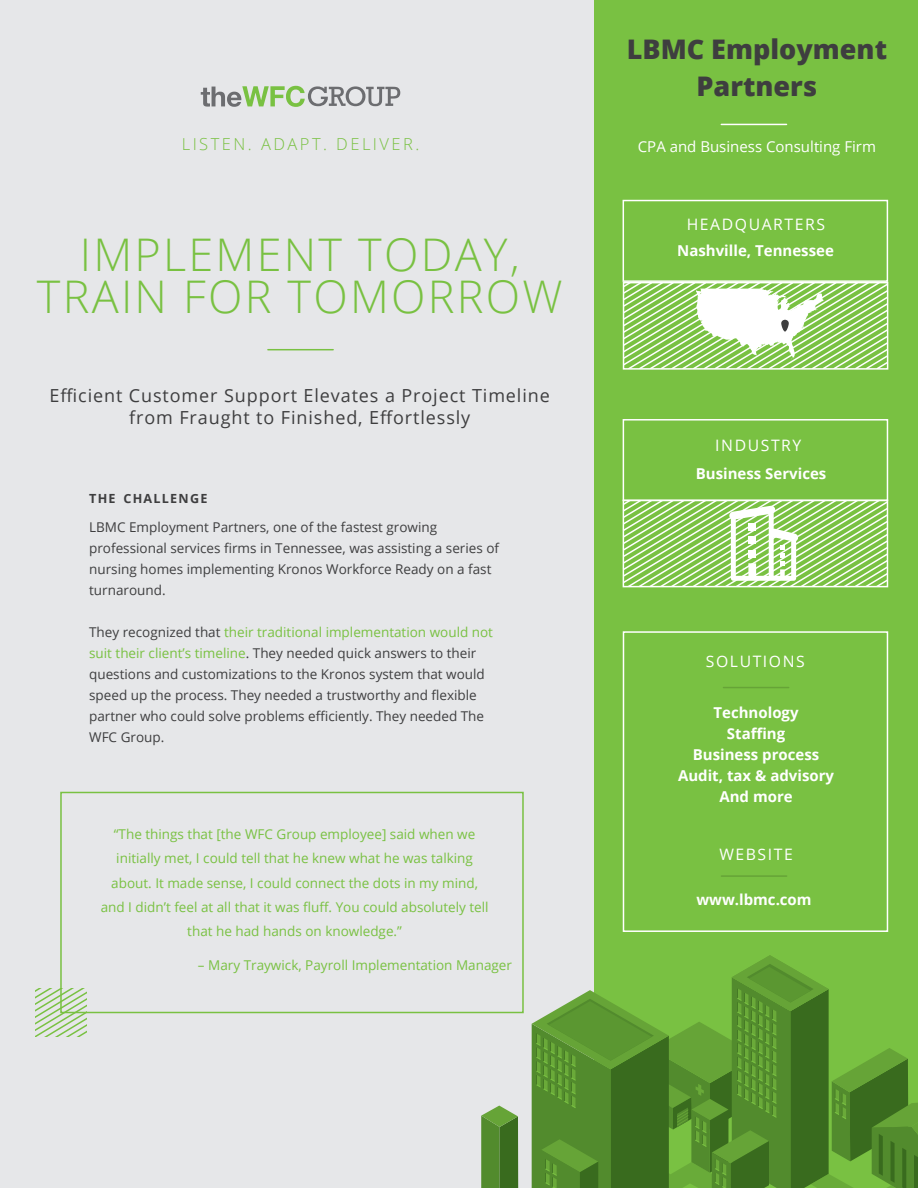
<style>
.page{position:relative;width:918px;height:1188px;background:#fff}
.page>*{position:absolute;margin:0;border:0;box-sizing:border-box;transform-origin:0 0}
.t1{font:300 45px/42px "Open Sans";letter-spacing:.05em;color:#79c142;text-align:center}
.t2{font:800 27px/37.5px "Open Sans";color:#3e3e3f;text-align:center}
.t3{font:18px/21.6px "Open Sans";letter-spacing:.05em;color:#3e3e3f;text-align:center}
.t4{font:300 16.5px "Open Sans";letter-spacing:.15em;color:#79c142}
.t5{font:15.75px "Open Sans";letter-spacing:.1em;color:#fff}
.t6{font:700 15px/21px "Open Sans";color:#fff;text-align:center}
.t7{font:15px "Open Sans";color:#fff}
.t8{font:13.5px/21px "Open Sans";color:#3e3e3f}
.t9{font:13.5px/24px "Open Sans";color:#79c142;text-align:center}
.t10{font:700 12.6px "Open Sans";letter-spacing:.1em;color:#3e3e3f}
.s1{color:#79c142}
</style>
<div class="page">
<div style="left:0;top:0;width:594px;height:1188px;background:#e6e7e9"></div>
<div style="left:595px;top:0;width:323px;height:1188px;background:#79c142"></div>
<hr style="left:268px;top:349px;width:65px;height:1px;background:#79c142">
<svg style="left:201px;top:86px;width:199px;height:21px"></svg>
<hr style="left:721px;top:124px;width:66px;height:1px;background:#fff">
<div style="left:623px;top:200px;width:265px;height:82px;border:2px solid #fff"></div>
<svg style="left:626px;top:285px;width:259px;height:82px"></svg>
<div style="left:623px;top:282px;width:265px;height:88px;border:2px solid #fff"></div>
<div style="left:780px;top:319px;width:10px;height:13px;background:#3e3e3f;border-radius:4px"></div>
<div style="left:780px;top:318px;width:10px;height:15px;border:2px solid #fff;border-radius:4px"></div>
<div style="left:623px;top:419px;width:265px;height:82px;border:2px solid #fff"></div>
<div style="left:623px;top:631px;width:265px;height:301px;border:2px solid #fff"></div>
<hr style="left:721px;top:875px;width:66px;height:2px;background:#66a437">
<hr style="left:723px;top:687px;width:66px;height:1px;background:#66a437">
<svg style="left:481px;top:1106px;width:37px;height:82px"></svg>
<svg style="left:532px;top:955px;width:386px;height:233px"></svg>
<svg style="left:36px;top:989px;width:50px;height:47px"></svg>
<div style="left:60px;top:792px;width:464px;height:221px;border:2px solid #79c142"></div>
<svg style="left:623px;top:500px;width:264px;height:87px"></svg>
<p class="t4" style="left:182px;top:133px;width:239px">LISTEN. ADAPT. DELIVER.</p>
<h1 class="t1" style="left:37px;top:232px;width:527px">IMPLEMENT TODAY,<br>TRAIN FOR TOMORROW</h1>
<h3 class="t3" style="left:50px;top:385px;width:502px">Efficient Customer Support Elevates a Project Timeline from Fraught to Finished, Effortlessly</h3>
<p class="t10" style="left:89px;top:490px;width:120px">THE CHALLENGE</p>
<p class="t8" style="left:89px;top:516px;width:411px">LBMC Employment Partners, one of the fastest growing professional services firms in Tennessee, was assisting a series of nursing homes implementing Kronos Workforce Ready on a fast turnaround.</p>
<p class="t8" style="left:89px;top:621px;width:405px">They recognized that <span class="s1">their traditional implementation would not suit their client’s timeline</span>. They needed quick answers to their questions and customizations to the Kronos system that would speed up the process. They needed a trustworthy and flexible partner who could solve problems efficiently. They needed The WFC Group.</p>
<p class="t9" style="left:101px;top:822px;width:389px">“The things that [the WFC Group employee] said when we initially met, I could tell that he knew what he was talking about. It made sense, I could connect the dots in my mind, and I didn’t feel at all that it was fluff. You could absolutely tell that he had hands on knowledge.”</p>
<p class="t9" style="left:198px;top:953px;width:316px">– Mary Traywick, Payroll Implementation Manager</p>
<h2 class="t2" style="left:627px;top:29px;width:262px">LBMC Employment<br>Partners</h2>
<p class="t7" style="left:638px;top:136px;width:240px">CPA and Business Consulting Firm</p>
<p class="t5" style="left:687px;top:214px;width:140px">HEADQUARTERS</p>
<p class="t6" style="left:677px;top:239px;width:158px">Nashville, Tennessee</p>
<p class="t5" style="left:715px;top:435px;width:88px">INDUSTRY</p>
<p class="t6" style="left:696px;top:463px;width:132px">Business Services</p>
<p class="t5" style="left:706px;top:651px;width:101px">SOLUTIONS</p>
<p class="t6" style="left:678px;top:702px;width:158px">Technology<br>Staffing<br>Business process<br>Audit, tax &amp; advisory<br>And more</p>
<p class="t5" style="left:719px;top:844px;width:75px">WEBSITE</p>
<p class="t6" style="left:696px;top:888px;width:117px">www.lbmc.com</p>
</div>
